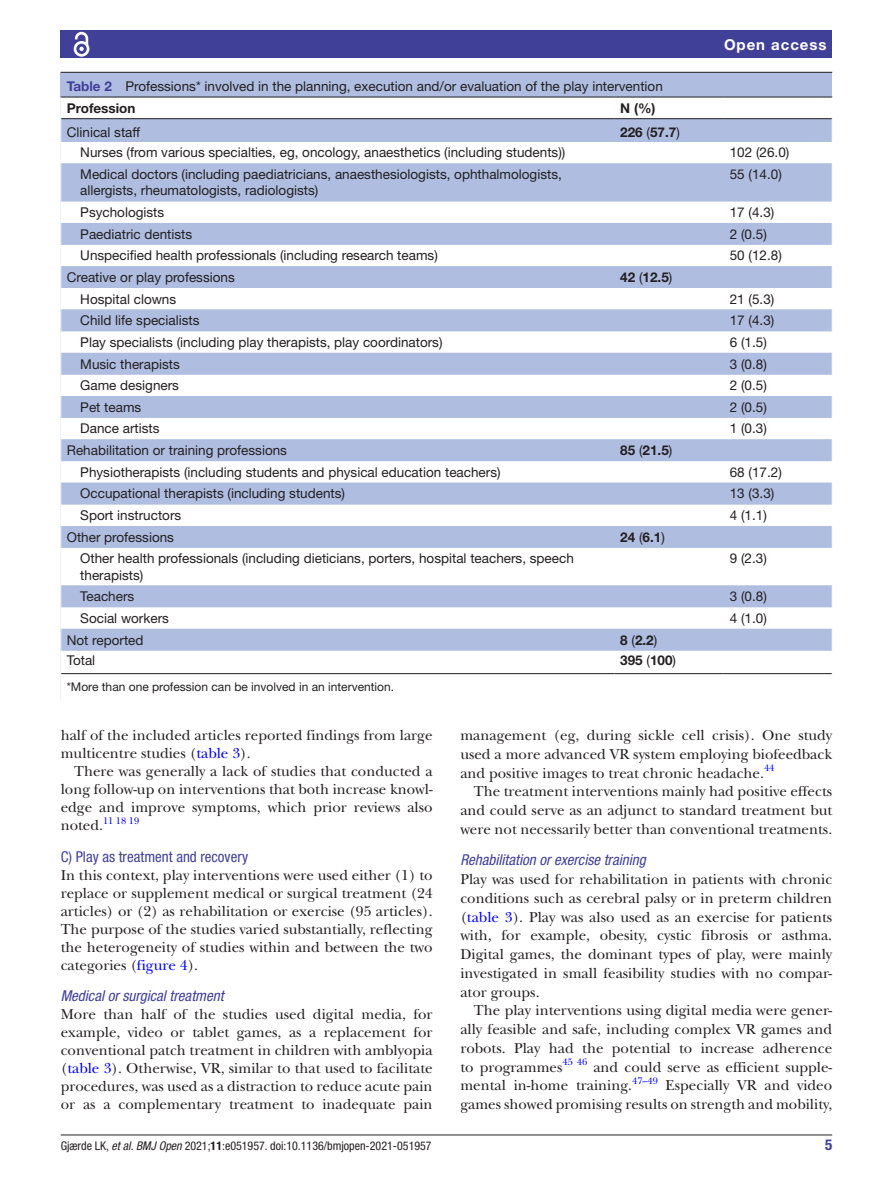
<style>
.page{position:relative;width:893px;height:1191px;background:#fff}
.page>*{position:absolute;margin:0;border:0;box-sizing:border-box;transform-origin:0 0}
.t1{font:15px/18.8px "New Baskerville";color:#231f20;text-align:justify}
.t2{font:italic condensed 15px "Helvetica Neue LT Std";color:#414099}
.t3{font:condensed 15px "Helvetica Neue LT Std";color:#414099}
.t4{font:700 15px "Helvetica Neue LT Std";letter-spacing:.065em;color:#fff}
.t5{font:700 condensed 15px "Helvetica Neue LT Std";color:#414099}
.t6{font:13.5px/16.2px "Helvetica Neue LT Std";color:#231f20}
.t7{font:700 13.5px "Helvetica Neue LT Std";color:#231f20}
.t8{font:condensed 12px "Helvetica Neue LT Std";color:#231f20}
.t9{font:12px "Helvetica Neue LT Std";color:#231f20}
.t10{font:9.9px "New Baskerville";color:#00f}
.s1{font-weight:700;color:#414099}
.s2{font-weight:700}
.s3{font-weight:400}
.s4{color:#00f}
.s5{font-style:italic}
</style>
<div class="page">
<hr style="left:61px;top:1134px;width:771px;height:1px;background:#231f20">
<div style="left:61px;top:31px;width:771px;height:27px;background:#414099"></div>
<svg style="left:73px;top:31px;width:17px;height:26px"></svg>
<div style="left:61px;top:73px;width:771px;height:627px;background:#afbde1"></div>
<hr style="left:61px;top:72px;width:771px;height:1px;background:#231f20">
<div style="left:61px;top:98px;width:771px;height:602px;background:#fff"></div>
<svg style="left:61px;top:119px;width:771px;height:531px"></svg>
<hr style="left:724px;top:118px;width:108px;height:1px;background:#231f20">
<hr style="left:61px;top:97px;width:553px;height:1px;background:#231f20">
<hr style="left:61px;top:118px;width:553px;height:1px;background:#231f20">
<hr style="left:614px;top:97px;width:110px;height:1px;background:#231f20">
<hr style="left:724px;top:97px;width:108px;height:1px;background:#231f20">
<hr style="left:614px;top:118px;width:110px;height:1px;background:#231f20">
<hr style="left:614px;top:673px;width:110px;height:1px;background:#231f20">
<hr style="left:724px;top:673px;width:108px;height:1px;background:#231f20">
<hr style="left:61px;top:673px;width:553px;height:1px;background:#231f20">
<svg style="left:60px;top:97px;width:1px;height:66px"></svg>
<svg style="left:60px;top:201px;width:1px;height:346px"></svg>
<svg style="left:60px;top:585px;width:1px;height:115px"></svg>
<hr style="left:67px;top:690px;width:765px;height:2px;background:#fff">
<p class="t6" style="left:67px;top:75px;width:598px;line-height:22px"><span class="s1">Table 2</span> Professions* involved in the planning, execution and/or evaluation of the play intervention<br><span class="s2">Profession</span></p>
<p class="t7" style="left:620px;top:99px;width:37px">N (%)</p>
<p class="t4" style="left:724px;top:35px;width:104px">Open access</p>
<p class="t6" style="left:67px;top:124px;width:75px">Clinical staff</p>
<p class="t7" style="left:620px;top:124px;width:61px">226 <span class="s3">(</span>57.7<span class="s3">)</span></p>
<p class="t6" style="left:80px;top:144px;width:487px">Nurses (from various specialties, eg, oncology, anaesthetics (including students))</p>
<p class="t6" style="left:730px;top:144px;width:61px">102 (26.0)</p>
<p class="t6" style="left:80px;top:166px;width:483px">Medical doctors (including paediatricians, anaesthesiologists, ophthalmologists, allergists, rheumatologists, radiologists)</p>
<p class="t6" style="left:730px;top:166px;width:54px">55 (14.0)</p>
<p class="t6" style="left:80px;top:204px;width:85px">Psychologists</p>
<p class="t6" style="left:730px;top:204px;width:46px">17 (4.3)</p>
<p class="t6" style="left:80px;top:225px;width:114px">Paediatric dentists</p>
<p class="t6" style="left:730px;top:225px;width:39px">2 (0.5)</p>
<p class="t6" style="left:80px;top:247px;width:359px">Unspecified health professionals (including research teams)</p>
<p class="t6" style="left:730px;top:247px;width:54px">50 (12.8)</p>
<p class="t6" style="left:67px;top:269px;width:170px">Creative or play professions</p>
<p class="t7" style="left:620px;top:269px;width:54px">42 <span class="s3">(</span>12.5<span class="s3">)</span></p>
<p class="t6" style="left:80px;top:290px;width:97px">Hospital clowns</p>
<p class="t6" style="left:730px;top:290px;width:46px">21 (5.3)</p>
<p class="t6" style="left:80px;top:312px;width:121px">Child life specialists</p>
<p class="t6" style="left:730px;top:312px;width:46px">17 (4.3)</p>
<p class="t6" style="left:80px;top:334px;width:364px">Play specialists (including play therapists, play coordinators)</p>
<p class="t6" style="left:730px;top:334px;width:39px">6 (1.5)</p>
<p class="t6" style="left:80px;top:355px;width:101px">Music therapists</p>
<p class="t6" style="left:730px;top:355px;width:39px">3 (0.8)</p>
<p class="t6" style="left:80px;top:377px;width:100px">Game designers</p>
<p class="t6" style="left:730px;top:377px;width:39px">2 (0.5)</p>
<p class="t6" style="left:80px;top:399px;width:63px">Pet teams</p>
<p class="t6" style="left:730px;top:399px;width:39px">2 (0.5)</p>
<p class="t6" style="left:80px;top:420px;width:81px">Dance artists</p>
<p class="t6" style="left:730px;top:420px;width:39px">1 (0.3)</p>
<p class="t6" style="left:67px;top:442px;width:222px">Rehabilitation or training professions</p>
<p class="t7" style="left:620px;top:442px;width:54px">85 <span class="s3">(</span>21.5<span class="s3">)</span></p>
<p class="t6" style="left:80px;top:464px;width:422px">Physiotherapists (including students and physical education teachers)</p>
<p class="t6" style="left:730px;top:464px;width:54px">68 (17.2)</p>
<p class="t6" style="left:80px;top:485px;width:266px">Occupational therapists (including students)</p>
<p class="t6" style="left:730px;top:485px;width:46px">13 (3.3)</p>
<p class="t6" style="left:80px;top:507px;width:103px">Sport instructors</p>
<p class="t6" style="left:730px;top:507px;width:39px">4 (1.1)</p>
<p class="t6" style="left:67px;top:528px;width:109px">Other professions</p>
<p class="t7" style="left:620px;top:528px;width:46px">24 <span class="s3">(</span>6.1<span class="s3">)</span></p>
<p class="t6" style="left:80px;top:550px;width:495px">Other health professionals (including dieticians, porters, hospital teachers, speech therapists)</p>
<p class="t6" style="left:730px;top:550px;width:39px">9 (2.3)</p>
<p class="t6" style="left:80px;top:588px;width:55px">Teachers</p>
<p class="t6" style="left:730px;top:588px;width:39px">3 (0.8)</p>
<p class="t6" style="left:80px;top:610px;width:90px">Social workers</p>
<p class="t6" style="left:730px;top:610px;width:39px">4 (1.0)</p>
<p class="t6" style="left:67px;top:631px;width:78px">Not reported</p>
<p class="t7" style="left:620px;top:631px;width:39px">8 <span class="s3">(</span>2.2<span class="s3">)</span></p>
<p class="t6" style="left:67px;top:651px;width:30px">Total</p>
<p class="t7" style="left:620px;top:651px;width:57px">395 <span class="s3">(</span>100<span class="s3">)</span></p>
<p class="t9" style="left:67px;top:680px;width:329px">*More than one profession can be involved in an intervention.</p>
<p class="t1" style="left:61px;top:726px;width:373px;line-height:18.1px">half of the included articles reported findings from large multicentre studies (<span class="s4">table 3</span>).</p>
<p class="t1" style="left:61px;top:762px;width:373px;line-height:18px;text-indent:14px">There was generally a lack of studies that conducted a long follow-up on interventions that both increase knowl&shy;edge and improve symptoms, which prior reviews also noted.</p>
<p class="t10" style="left:103px;top:814px;width:38px">11 18 19</p>
<p class="t3" style="left:61px;top:847px;width:189px">C) Play as treatment and recovery</p>
<p class="t1" style="left:61px;top:866px;width:373px;line-height:18px">In this context, play interventions were used either (1) to replace or supplement medical or surgical treatment (24 articles) or (2) as rehabilitation or exercise (95 articles).<br>The purpose of the studies varied substantially, reflecting the heterogeneity of studies within and between the two categories (<span class="s4">figure 4</span>).</p>
<p class="t2" style="left:61px;top:987px;width:164px">Medical or surgical treatment</p>
<p class="t1" style="left:61px;top:1005px;width:373px;line-height:18px">More than half of the studies used digital media, for example, video or tablet games, as a replacement for conventional patch treatment in children with amblyopia (<span class="s4">table 3</span>). Otherwise, VR, similar to that used to facilitate procedures, was used as a distraction to reduce acute pain or as a complementary treatment to inadequate pain</p>
<p class="t1" style="left:460px;top:726px;width:373px">management (eg, during sickle cell crisis). One study used a more advanced VR system employing biofeedback and positive images to treat chronic headache.<sup>44</sup></p>
<p class="t1" style="left:460px;top:782px;width:373px;text-indent:14px">The treatment interventions mainly had positive effects and could serve as an adjunct to standard treatment but were not necessarily better than conventional treatments.</p>
<p class="t2" style="left:460px;top:851px;width:187px">Rehabilitation or exercise training</p>
<p class="t1" style="left:460px;top:870px;width:373px">Play was used for rehabilitation in patients with chronic conditions such as cerebral palsy or in preterm children (<span class="s4">table 3</span>). Play was also used as an exercise for patients with, for example, obesity, cystic fibrosis or asthma.<br>Digital games, the dominant types of play, were mainly investigated in small feasibility studies with no compar&shy;ator groups.</p>
<p class="t1" style="left:460px;top:1001px;width:373px;text-indent:14px">The play interventions using digital media were gener&shy;ally feasible and safe, including complex VR games and robots. Play had the potential to increase adherence to programmes</p>
<p class="t10" style="left:562px;top:1056px;width:26px">45 46</p>
<p class="t1" style="left:460px;top:1057px;width:373px;text-indent:133px">and could serve as efficient supple&shy;mental in-home training.</p>
<p class="t10" style="left:632px;top:1074px;width:27px">47–49</p>
<p class="t1" style="left:460px;top:1076px;width:373px;text-align:right">Especially VR and video<br>games showed promising results on strength and mobility,</p>
<p class="t8" style="left:61px;top:1138px;width:372px">Gjærde LK, <span class="s5">et al</span>. <span class="s5">BMJ Open</span> 2021;<span class="s2">11</span>:e051957. doi:10.1136/bmjopen-2021-051957</p>
<p class="t5" style="left:825px;top:1135px;width:9px">5</p>
</div>
